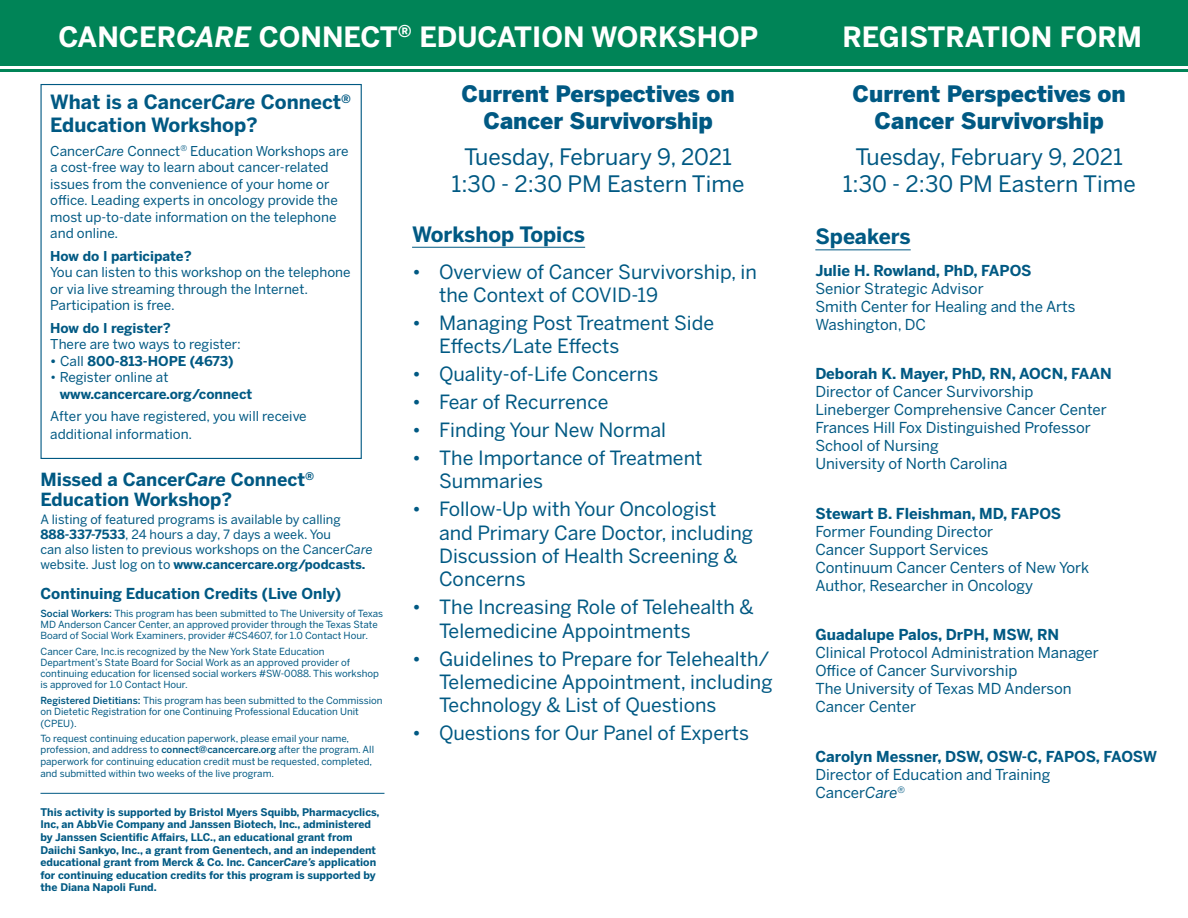
<style>
.page{position:relative;width:1188px;height:918px;background:#fff}
.page>*{position:absolute;margin:0;border:0;box-sizing:border-box;transform-origin:0 0}
.t1{font:700 27.75px "Benton Sans";color:#fff}
.Paragraph_Style_1{font:22.5px/27px "Benton Sans";color:#005983;text-align:center}
.About_Cancer_Care_Re{font:900 22.5px/27px "Benton Sans";color:#005983;text-align:center}
.Topics___Speakers{font:700 21px "Benton Sans";color:#005983}
.t2{font:19.5px/23.4px "Benton Sans";color:#005983}
.t3{font:700 19.5px/22.5px "Benton Sans";color:#005983}
.t4{font:700 18px/19.5px "Benton Sans";color:#005983}
.Speaker_Title{font:15px/18px "Benton Sans";color:#005983}
.Speaker_Title-2{font:700 15px/18px "Benton Sans";color:#005983}
.t5{font:13.5px/16.5px "Benton Sans";color:#005983}
.t6{font:700 13.5px/16.5px "Benton Sans";color:#005983}
.t7{font:12.75px/15px "Benton Sans";color:#005983}
.No_Line_Temp_Fix_Fun{font:700 10.5px/12.6px "Benton Sans";color:#005983}
.No_Line_Temp_Fix{font:9.75px/11.2px "Benton Sans";color:#005983}
.s1{font-style:italic}
.s2{font-weight:700}
.s3{font-weight:400}
.s4{font-weight:400;font-style:italic}
.s5{font-weight:500}
</style>
<div class="page">
<div style="left:0;top:0;width:1188px;height:66px;background:#008457"></div>
<hr style="left:0;top:69px;width:1188px;height:3px;background:#008457">
<hr style="left:412px;top:247px;width:173px;height:1px;background:#005983">
<hr style="left:815px;top:249px;width:96px;height:1px;background:#005983">
<div style="left:40px;top:84px;width:322px;height:375px;border:1px solid #005983"></div>
<hr style="left:40px;top:793px;width:344px;height:1px;background:#005983">
<p class="t1" style="left:58px;top:20px;width:702px">CANCER<span class="s1">CARE</span> CONNECT<sup>®</sup> EDUCATION WORKSHOP</p>
<p class="t1" style="left:842px;top:20px;width:301px">REGISTRATION FORM</p>
<p class="About_Cancer_Care_Re" style="left:461px;top:80px;width:275px">Current Perspectives on<br>Cancer Survivorship</p>
<p class="Paragraph_Style_1" style="left:452px;top:143px;width:295px">Tuesday, February 9, 2021<br>1:30 - 2:30 PM Eastern Time</p>
<p class="Topics___Speakers" style="left:412px;top:221px;width:175px">Workshop Topics</p>
<p class="t2" style="left:439px;top:260px;width:319px;text-indent:-27px">• Overview of Cancer Survivorship, in the Context of COVID-19</p>
<p class="t2" style="left:439px;top:311px;width:277px;text-indent:-27px">• Managing Post Treatment Side<br>Effects/Late Effects</p>
<p class="t2" style="left:412px;top:362px;width:248px">• Quality-of-Life Concerns</p>
<p class="t2" style="left:412px;top:390px;width:198px">• Fear of Recurrence</p>
<p class="t2" style="left:412px;top:418px;width:255px">• Finding Your New Normal</p>
<p class="t2" style="left:439px;top:446px;width:265px;text-indent:-27px">• The Importance of Treatment<br>Summaries</p>
<p class="t2" style="left:439px;top:497px;width:316px;text-indent:-27px">• Follow-Up with Your Oncologist and Primary Care Doctor, including<br>Discussion of Health Screening &amp;<br>Concerns</p>
<p class="t2" style="left:439px;top:595px;width:316px;text-indent:-27px">• The Increasing Role of Telehealth &amp;<br>Telemedicine Appointments</p>
<p class="t2" style="left:439px;top:647px;width:335px;text-indent:-27px">• Guidelines to Prepare for Telehealth/<br>Telemedicine Appointment, including<br>Technology &amp; List of Questions</p>
<p class="t2" style="left:412px;top:721px;width:339px">• Questions for Our Panel of Experts</p>
<p class="About_Cancer_Care_Re" style="left:853px;top:80px;width:275px">Current Perspectives on<br>Cancer Survivorship</p>
<p class="Paragraph_Style_1" style="left:843px;top:143px;width:295px">Tuesday, February 9, 2021<br>1:30 - 2:30 PM Eastern Time</p>
<p class="Topics___Speakers" style="left:815px;top:224px;width:97px">Speakers</p>
<p class="Speaker_Title" style="left:815px;top:261px;width:262px"><span class="s2">Julie H. Rowland, PhD, FAPOS<br></span>Senior Strategic Advisor<br>Smith Center for Healing and the Arts<br>Washington, DC</p>
<p class="Speaker_Title" style="left:815px;top:365px;width:298px"><span class="s2">Deborah K. Mayer, PhD, RN, AOCN, FAAN </span>Director of Cancer Survivorship Lineberger Comprehensive Cancer Center Frances Hill Fox Distinguished Professor School of Nursing<br>University of North Carolina</p>
<p class="Speaker_Title" style="left:815px;top:504px;width:275px"><span class="s2">Stewart B. Fleishman, MD, FAPOS<br></span>Former Founding Director<br>Cancer Support Services<br>Continuum Cancer Centers of New York<br>Author, Researcher in Oncology</p>
<p class="Speaker_Title" style="left:815px;top:626px;width:285px"><span class="s2">Guadalupe Palos, DrPH, MSW, RN<br></span>Clinical Protocol Administration Manager<br>Office of Cancer Survivorship<br>The University of Texas MD Anderson<br>Cancer Center</p>
<p class="Speaker_Title-2" style="left:815px;top:747px;width:343px">Carolyn Messner, DSW, OSW-C, FAPOS, FAOSW<br><span class="s3">Director of Education and Training<br>Cancer</span><span class="s4">Care</span><sup>®</sup></p>
<p class="t3" style="left:50px;top:90px;width:302px">What is a Cancer<span class="s1">Care</span> Connect<sup>®<br></sup>Education Workshop?</p>
<p class="t5" style="left:50px;top:142px;width:300px">Cancer<span class="s1">Care</span> Connect<sup>®</sup> Education Workshops are a cost-free way to learn about cancer-related issues from the convenience of your home or office. Leading experts in oncology provide the most up-to-date information on the telephone and online.</p>
<p class="t5" style="left:50px;top:247px;width:302px"><span class="s2">How do I participate?<br></span>You can listen to this workshop on the telephone or via live streaming through the Internet.<br>Participation is free.</p>
<p class="t5" style="left:50px;top:319px;width:192px"><span class="s2">How do I register?<br></span>There are two ways to register:</p>
<p class="t6" style="left:50px;top:352px;width:185px">• <span class="s3">Call</span> 800-813-HOPE (4673)</p>
<p class="t6" style="left:60px;top:369px;width:194px;text-indent:-9px"><span class="s3">• Register online at </span>www.cancercare.org/connect</p>
<p class="t5" style="left:50px;top:407px;width:258px;line-height:18px">After you have registered, you will receive additional information.</p>
<p class="t4" style="left:40px;top:470px;width:275px">Missed a Cancer<span class="s1">Care</span> Connect<sup>®<br></sup>Education Workshop?</p>
<p class="t7" style="left:40px;top:511px;width:334px">A listing of featured programs is available by calling <span class="s2">888-337-7533</span>, 24 hours a day, 7 days a week. You<br>can also listen to previous workshops on the Cancer<span class="s1">Care </span>website. Just log on to <span class="s2">www.cancercare.org/podcasts.</span></p>
<p class="Speaker_Title-2" style="left:40px;top:584px;width:302px">Continuing Education Credits (Live Only)</p>
<p class="No_Line_Temp_Fix" style="left:40px;top:607px;width:344px"><span class="s5">Social Workers:</span> This program has been submitted to The University of Texas<br>MD Anderson Cancer Center, an approved provider through the Texas State<br>Board of Social Work Examiners, provider #CS4607, for 1.0 Contact Hour.</p>
<p class="No_Line_Temp_Fix" style="left:40px;top:645px;width:340px">Cancer Care, Inc.is recognized by the New York State Education Department’s State Board for Social Work as an approved provider of continuing education for licensed social workers #SW-0088. This workshop is approved for 1.0 Contact Hour.</p>
<p class="No_Line_Temp_Fix" style="left:40px;top:695px;width:344px"><span class="s5">Registered Dietitians:</span> This program has been submitted to the Commission on Dietetic Registration for one Continuing Professional Education Unit (CPEU).</p>
<p class="No_Line_Temp_Fix" style="left:40px;top:733px;width:335px">To request continuing education paperwork, please email your name, profession, and address to <span class="s5">connect@cancercare.org</span> after the program. All paperwork for continuing education credit must be requested, completed, and submitted within two weeks of the live program.</p>
<p class="No_Line_Temp_Fix_Fun" style="left:40px;top:806px;width:341px">This activity is supported by Bristol Myers Squibb, Pharmacyclics, Inc, an AbbVie Company and Janssen Biotech, Inc., administered by Janssen Scientific Affairs, LLC., an educational grant from Daiichi Sankyo, Inc., a grant from Genentech, and an independent educational grant from Merck &amp; Co. Inc. Cancer<span class="s1">Care’s</span> application for continuing education credits for this program is supported by the Diana Napoli Fund.</p>
</div>
